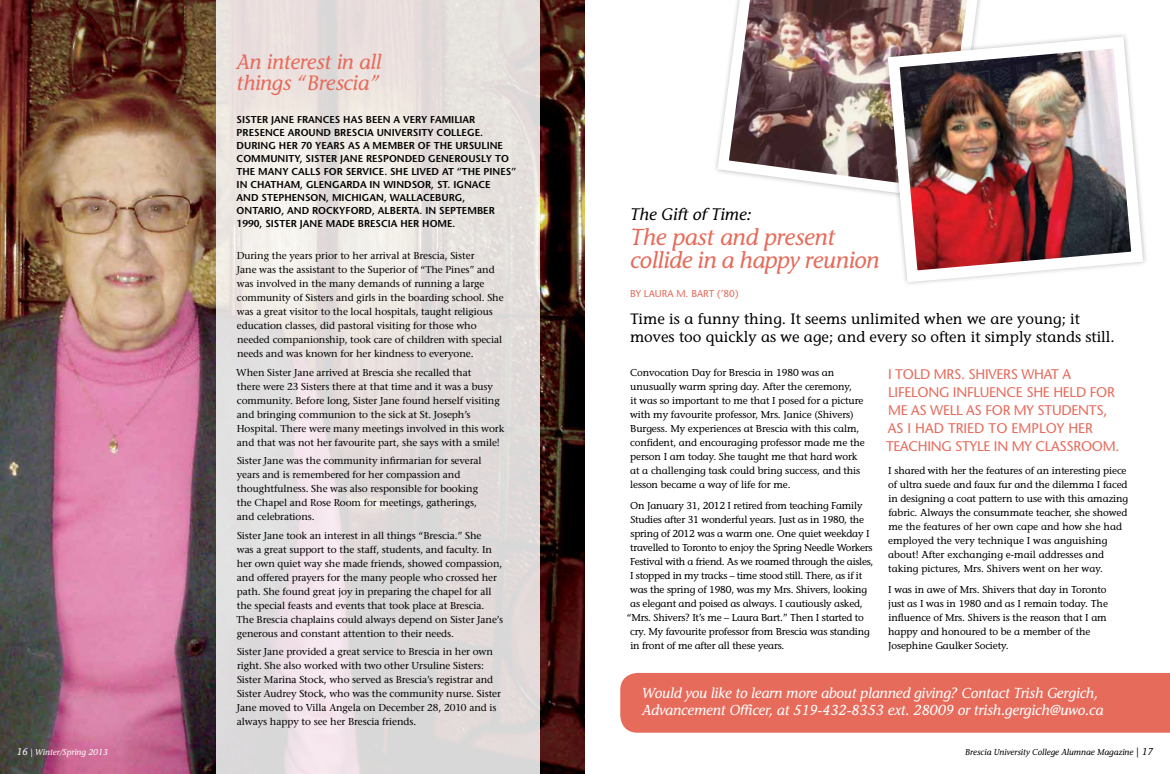
<style>
.page{position:relative;width:1170px;height:774px;background:#fff}
.page>*{position:absolute;margin:0;border:0;box-sizing:border-box;transform-origin:0 0}
.t1{font:italic 23px/23px "Stone Informal";letter-spacing:-.01em;color:#e66b5b}
.t2{font:italic 20.7px/21px "Stone Informal";letter-spacing:-.01em;color:#e66b5b}
.t3{font:italic 16.6px "Stone Informal";color:#000}
.t4{font:15px/18px "Stone Informal";color:#000}
.t5{font:italic 14.4px/17px "Stone Informal";letter-spacing:-.01em;color:#fff}
.t6{font:14px/18px "Stone Sans";letter-spacing:-.02em;color:#e66b5b}
.t7{font:10px/14px "Stone Serif";letter-spacing:-.01em;color:#000}
.t8{font:10px/14px "Stone Informal";letter-spacing:-.01em;color:#000}
.t9{font:600 10px/13px "Stone Sans";color:#000}
.t10{font:10px "Stone Informal";letter-spacing:-.03em;color:#000}
.t11{font:10px "Stone Sans";color:#e66b5b}
.t12{font:italic 8.5px "Stone Informal";color:#000}
.t13{font:italic 8.5px "Stone Informal";color:#fff}
.s1{font-size:10px}
</style>
<div class="page">
<img style="left:0;top:0;width:585px;height:774px">
<svg style="left:216px;top:0;width:324px;height:774px;background:#e5dfde"></svg>
<div style="left:620px;top:673px;width:550px;height:60px;background:#e66b5b"></div>
<img style="left:715px;top:0;width:265px;height:194px">
<img style="left:882px;top:31px;width:264px;height:253px">
<h2 class="t2" style="left:237px;top:51px;width:146px">An interest in all things “Brescia”</h2>
<p class="t9" style="left:237px;top:113px;width:281px">SISTER JANE FRANCES HAS BEEN A VERY FAMILIAR PRESENCE AROUND BRESCIA UNIVERSITY COLLEGE.<br>DURING HER 70 YEARS AS A MEMBER OF THE URSULINE COMMUNITY, SISTER JANE RESPONDED GENEROUSLY TO THE MANY CALLS FOR SERVICE. SHE LIVED AT “THE PINES” IN CHATHAM, GLENGARDA IN WINDSOR, ST. IGNACE<br>AND STEPHENSON, MICHIGAN, WALLACEBURG,<br>ONTARIO, AND ROCKYFORD, ALBERTA. IN SEPTEMBER 1990, SISTER JANE MADE BRESCIA HER HOME.</p>
<p class="t7" style="left:237px;top:249px;width:268px">During the years prior to her arrival at Brescia, Sister<br>Jane was the assistant to the Superior of “The Pines” and was involved in the many demands of running a large community of Sisters and girls in the boarding school. She was a great visitor to the local hospitals, taught religious education classes, did pastoral visiting for those who needed companionship, took care of children with special needs and was known for her kindness to everyone.</p>
<p class="t7" style="left:236px;top:365px;width:269px">When Sister Jane arrived at Brescia she recalled that<br>there were 23 Sisters there at that time and it was a busy community. Before long, Sister Jane found herself visiting and bringing communion to the sick at St. Joseph’s Hospital. There were many meetings involved in this work and that was not her favourite part, she says with a smile!</p>
<p class="t7" style="left:237px;top:454px;width:246px">Sister Jane was the community infirmarian for several years and is remembered for her compassion and thoughtfulness. She was also responsible for booking the Chapel and Rose Room for meetings, gatherings, and celebrations.</p>
<p class="t7" style="left:237px;top:528px;width:268px">Sister Jane took an interest in all things “Brescia.” She<br>was a great support to the staff, students, and faculty. In her own quiet way she made friends, showed compassion, and offered prayers for the many people who crossed her path. She found great joy in preparing the chapel for all the special feasts and events that took place at Brescia.<br>The Brescia chaplains could always depend on Sister Jane’s generous and constant attention to their needs.</p>
<p class="t7" style="left:237px;top:645px;width:266px">Sister Jane provided a great service to Brescia in her own right. She also worked with two other Ursuline Sisters:<br>Sister Marina Stock, who served as Brescia’s registrar and Sister Audrey Stock, who was the community nurse. Sister Jane moved to Villa Angela on December 28, 2010 and is always happy to see her Brescia friends.</p>
<h3 class="t3" style="left:630px;top:204px;width:123px">The Gift of Time:</h3>
<h1 class="t1" style="left:630px;top:226px;width:251px">The past and present collide in a happy reunion</h1>
<p class="t11" style="left:630px;top:288px;width:110px">BY LAURA M. BART (’80)</p>
<h3 class="t4" style="left:630px;top:310px;width:486px">Time is a funny thing. It seems unlimited when we are young; it moves too quickly as we age; and every so often it simply stands still.</h3>
<p class="t8" style="left:630px;top:366px;width:236px">Convocation Day for Brescia in 1980 was an unusually warm spring day. After the ceremony,<br>it was so important to me that I posed for a picture with my favourite professor, Mrs. Janice (Shivers)<br>Burgess. My experiences at Brescia with this calm, confident, and encouraging professor made me the person I am today. She taught me that hard work at a challenging task could bring success, and this lesson became a way of life for me.</p>
<p class="t8" style="left:630px;top:499px;width:234px">On January 31, 2012 I retired from teaching Family</p>
<p class="t8" style="left:630px;top:513px;width:235px">Studies after 31 wonderful years. Just as in 1980, the</p>
<p class="t8" style="left:630px;top:527px;width:241px">spring of 2012 was a warm one. One quiet weekday I</p>
<p class="t10" style="left:630px;top:542px;width:244px">travelled to Toronto to enjoy the Spring Needle Workers</p>
<p class="t10" style="left:630px;top:556px;width:245px">Festival with a friend. As we roamed through the aisles,</p>
<p class="t10" style="left:630px;top:570px;width:234px">I stopped in my tracks – time stood still. There, as if it</p>
<p class="t8" style="left:630px;top:583px;width:238px">was the spring of 1980, was my Mrs. Shivers, looking</p>
<p class="t8" style="left:630px;top:597px;width:234px">as elegant and poised as always. I cautiously asked,</p>
<p class="t8" style="left:627px;top:611px;width:239px">“Mrs. Shivers? It’s me – Laura Bart.” Then I started to</p>
<p class="t8" style="left:630px;top:625px;width:241px">cry. My favourite professor from Brescia was standing</p>
<p class="t8" style="left:630px;top:639px;width:156px">in front of me after all these years.</p>
<h3 class="t6" style="left:886px;top:365px;width:235px">I TOLD MRS. SHIVERS WHAT A<br>LIFELONG INFLUENCE SHE HELD FOR<br>ME AS WELL AS FOR MY STUDENTS,<br>AS I HAD TRIED TO EMPLOY HER<br>TEACHING STYLE IN MY CLASSROOM.</h3>
<p class="t8" style="left:888px;top:464px;width:242px">I shared with her the features of an interesting piece of ultra suede and faux fur and the dilemma I faced in designing a coat pattern to use with this amazing fabric. Always the consummate teacher, she showed me the features of her own cape and how she had employed the very technique I was anguishing about! After exchanging e-mail addresses and taking pictures, Mrs. Shivers went on her way.</p>
<p class="t8" style="left:888px;top:583px;width:221px">I was in awe of Mrs. Shivers that day in Toronto just as I was in 1980 and as I remain today. The influence of Mrs. Shivers is the reason that I am happy and honoured to be a member of the Josephine Gaulker Society.</p>
<h3 class="t5" style="left:642px;top:685px;width:463px">Would you like to learn more about planned giving? Contact Trish Gergich,<br>Advancement Officer, at 519-432-8353 ext. 28009 or trish.gergich@uwo.ca</h3>
<p class="t13" style="left:17px;top:747px;width:93px"><span class="s1">16</span> | Winter/Spring 2013</p>
<p class="t12" style="left:965px;top:747px;width:190px">Brescia University College Alumnae Magazine <span class="s1">| 17</span></p>
</div>
